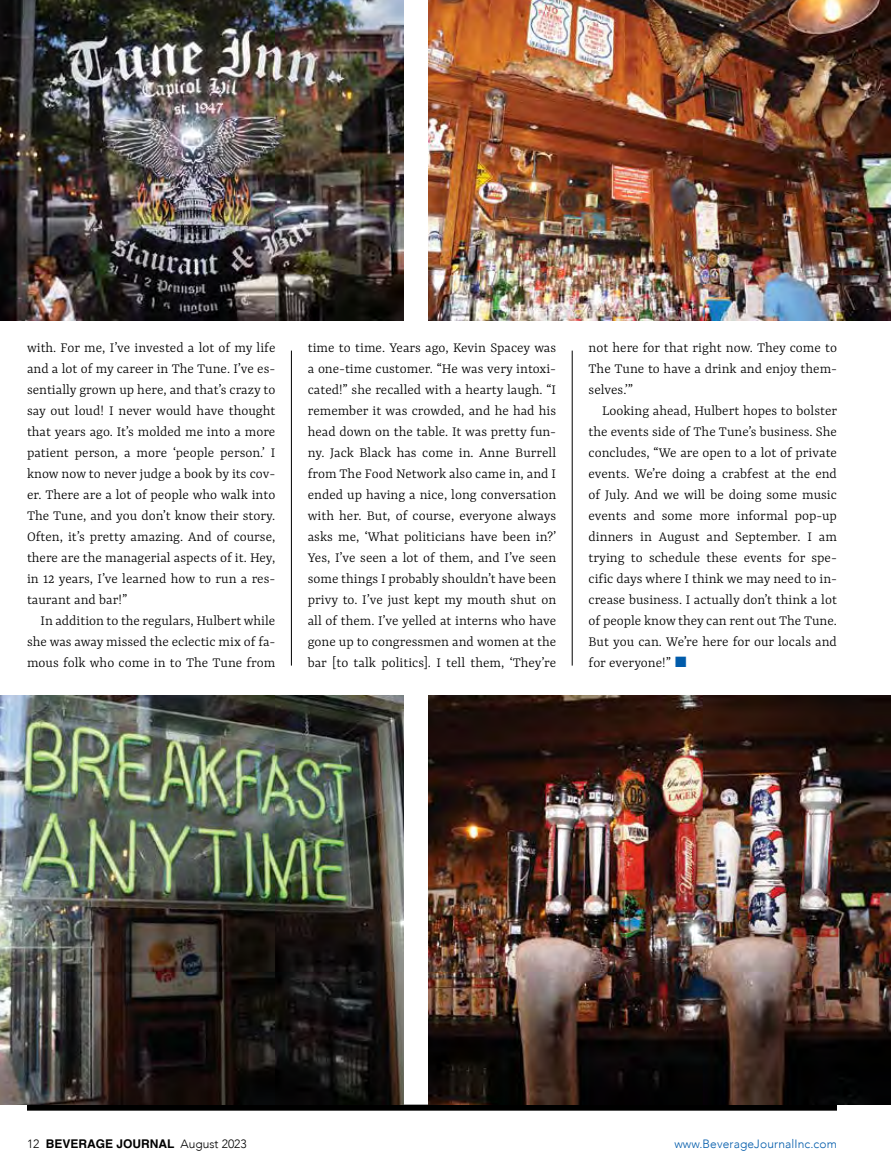
<style>
.page{position:relative;width:891px;height:1175px;background:#fff}
.page>*{position:absolute;margin:0;border:0;box-sizing:border-box;transform-origin:0 0}
.t1{font:300 15px/21px "Yrsa";color:#000;text-align:justify}
.t2{font:700 12px "Helvetica";color:#000}
.t3{font:300 12px "Avenir";letter-spacing:.01em;color:#005baa}
.s1{color:#005baa}
.s2{font-family:"Avenir";font-weight:300}
</style>
<div class="page">
<div style="left:27px;top:1104px;width:810px;height:6px;background:#000"></div>
<hr style="left:291px;top:350px;width:1px;height:315px;background:#000">
<hr style="left:572px;top:350px;width:1px;height:315px;background:#000">
<img style="left:0;top:696px;width:404px;height:408px">
<img style="left:0;top:0;width:404px;height:320px">
<img style="left:428px;top:0;width:463px;height:320px">
<img style="left:428px;top:696px;width:463px;height:408px">
<p class="t1" style="left:27px;top:337px;width:250px">with. For me, I’ve invested a lot of my life and a lot of my career in The Tune. I’ve es&shy;sentially grown up here, and that’s crazy to say out loud! I never would have thought that years ago. It’s molded me into a more patient person, a more ‘people person.’ I know now to never judge a book by its cov&shy;er. There are a lot of people who walk into The Tune, and you don’t know their story.<br>Often, it’s pretty amazing. And of course, there are the managerial aspects of it. Hey, in 12 years, I’ve learned how to run a res&shy;taurant and bar!”</p>
<p class="t1" style="left:27px;top:610px;width:250px;text-indent:14px">In addition to the regulars, Hulbert while she was away missed the eclectic mix of fa&shy;mous folk who come in to The Tune from</p>
<p class="t1" style="left:308px;top:337px;width:250px">time to time. Years ago, Kevin Spacey was a one-time customer. “He was very intoxi&shy;cated!” she recalled with a hearty laugh. “I remember it was crowded, and he had his head down on the table. It was pretty fun&shy;ny. Jack Black has come in. Anne Burrell from The Food Network also came in, and I ended up having a nice, long conversation with her. But, of course, everyone always asks me, ‘What politicians have been in?’ Yes, I’ve seen a lot of them, and I’ve seen some things I probably shouldn’t have been privy to. I’ve just kept my mouth shut on all of them. I’ve yelled at interns who have gone up to congressmen and women at the bar [to talk politics]. I tell them, ‘They’re</p>
<p class="t1" style="left:589px;top:337px;width:250px">not here for that right now. They come to The Tune to have a drink and enjoy them&shy;selves.’”</p>
<p class="t1" style="left:589px;top:400px;width:250px;text-indent:14px">Looking ahead, Hulbert hopes to bolster the events side of The Tune’s business. She concludes, “We are open to a lot of private events. We’re doing a crabfest at the end of July. And we will be doing some music events and some more informal pop-up dinners in August and September. I am trying to schedule these events for spe&shy;cific days where I think we may need to in&shy;crease business. I actually don’t think a lot of people know they can rent out The Tune.<br>But you can. We’re here for our locals and for everyone!” <span class="s1">■</span></p>
<p class="t2" style="left:27px;top:1136px;width:221px"><span class="s2">12</span> BEVERAGE JOURNAL <span class="s2">August 2023</span></p>
<p class="t3" style="left:674px;top:1136px;width:164px">www.BeverageJournalInc.com</p>
</div>
